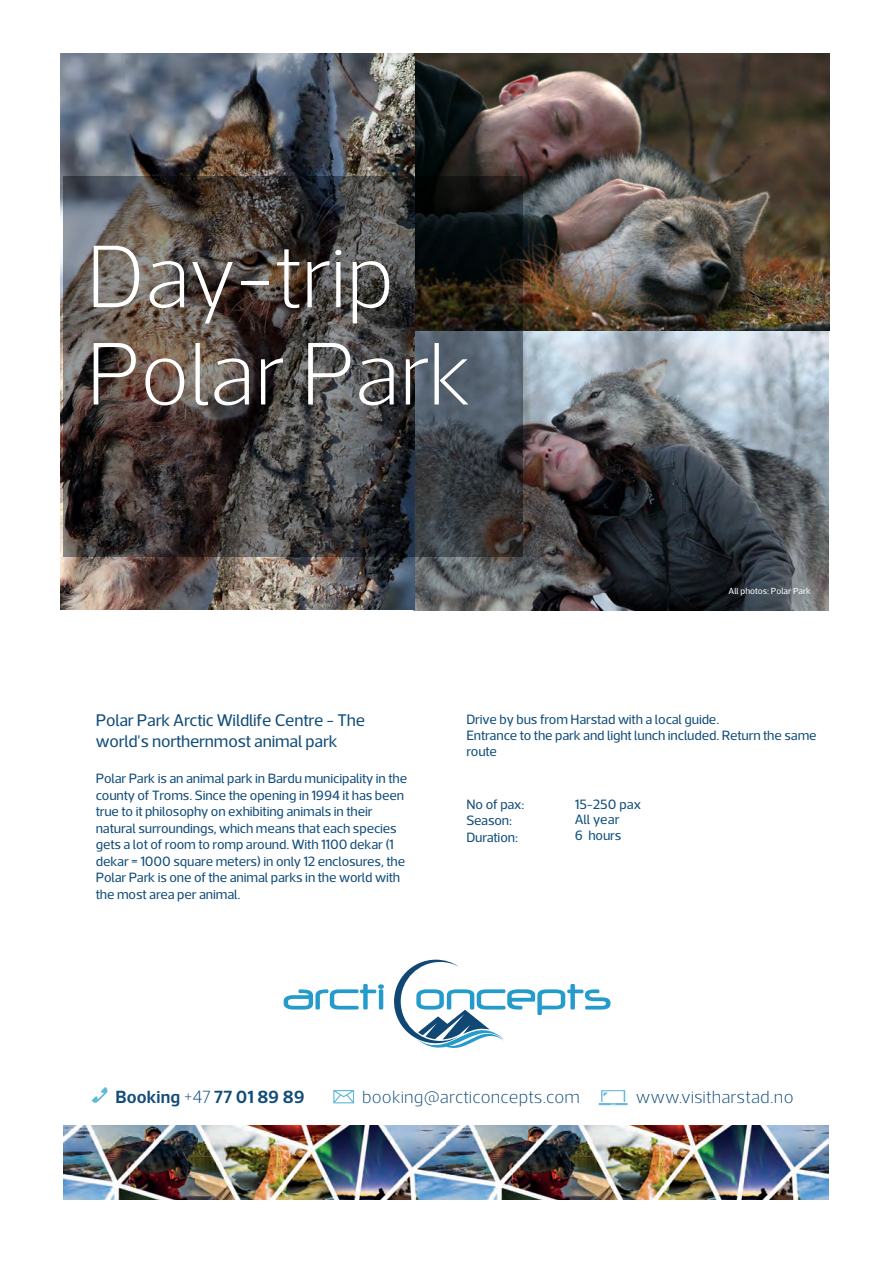
<style>
.page{position:relative;width:893px;height:1263px;background:#fff}
.page>*{position:absolute;margin:0;border:0;box-sizing:border-box;transform-origin:0 0}
.t1{font:200 90.3px/97.4px "Acto";letter-spacing:-.005em;color:#fff}
.t2{font:200 18px "Acto";letter-spacing:.005em;color:#124d7a}
.t3{font:600 18px "Acto";letter-spacing:.005em;color:#124d7a}
.t4{font:17.25px/21.3px "Acto";letter-spacing:-.01em;color:#124d7a}
.t5{font:13.8px/16.5px "Acto";letter-spacing:-.01em;color:#124d7a}
.t6{font:13.8px/15.6px "Acto";color:#0f4f7b}
.t7{font:9px "Acto";color:#fff}
.s1{font-weight:200}
</style>
<div class="page">
<img style="left:61px;top:53px;width:768px;height:558px">
<svg style="left:64px;top:176px;width:459px;height:381px;background:#43403f"></svg>
<svg style="left:284px;top:960px;width:326px;height:88px"></svg>
<img style="left:64px;top:1125px;width:765px;height:74px">
<svg style="left:92px;top:1087px;width:16px;height:16px"></svg>
<svg style="left:333px;top:1090px;width:21px;height:13px"></svg>
<hr style="left:599px;top:1103px;width:29px;height:2px;background:#1f9bc8">
<svg style="left:601px;top:1090px;width:24px;height:15px"></svg>
<h1 class="t1" style="left:86px;top:227px;width:386px">Day-trip<br>Polar Park</h1>
<p class="t7" style="left:729px;top:586px;width:84px">All photos: Polar Park</p>
<p class="t4" style="left:96px;top:709px;width:271px">Polar Park Arctic Wildlife Centre - The world's northernmost animal park</p>
<p class="t5" style="left:96px;top:770px;width:313px">Polar Park is an animal park in Bardu municipality in the county of Troms. Since the opening in 1994 it has been true to it philosophy on exhibiting animals in their natural surroundings, which means that each species gets a lot of room to romp around. With 1100 dekar (1 dekar = 1000 square meters) in only 12 enclosures, the Polar Park is one of the animal parks in the world with the most area per animal.</p>
<p class="t5" style="left:466px;top:710px;width:352px">Drive by bus from Harstad with a local guide.<br>Entrance to the park and light lunch included. Return the same route</p>
<p class="t5" style="left:466px;top:796px;width:60px">No of pax:<br>Season:<br>Duration:</p>
<p class="t6" style="left:575px;top:796px;width:68px">15-250 pax<br>All year<br>6 hours</p>
<h2 class="t3" style="left:115px;top:1085px;width:191px">Booking <span class="s1">+47</span> 77 01 89 89</h2>
<h2 class="t2" style="left:362px;top:1086px;width:219px">booking@arcticoncepts.com</h2>
<h2 class="t2" style="left:636px;top:1086px;width:159px">www.visitharstad.no</h2>
</div>
